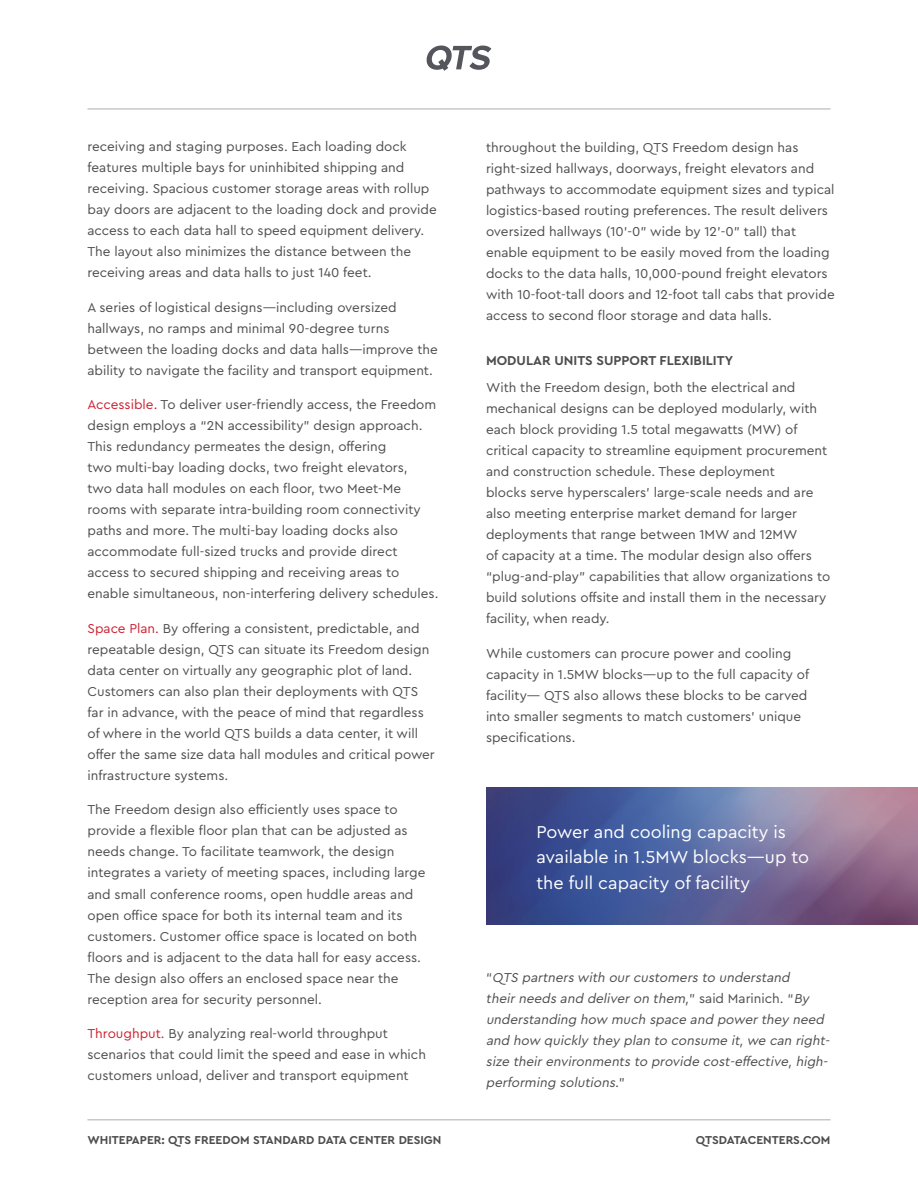
<style>
.page{position:relative;width:918px;height:1188px;background:#fff}
.page>*{position:absolute;margin:0;border:0;box-sizing:border-box;transform-origin:0 0}
.t1{font:18px/25.5px "Cera Pro";color:#fff}
.t2{font:13.5px/21px "Cera Pro";color:#4d4d4f}
.t3{font:italic 13.5px/21px "Cera Pro";color:#4d4d4f}
.t4{font:700 13.5px "Cera Pro";color:#4d4d4f}
.t5{font:700 12px "Cera Pro";color:#4d4d4f}
.s1{color:#cc2031}
.s2{font-style:normal}
</style>
<div class="page">
<hr style="left:87px;top:108px;width:744px;height:2px;background:#c7c8ca">
<hr style="left:87px;top:1119px;width:744px;height:1px;background:#c7c8ca">
<svg style="left:426px;top:46px;width:65px;height:25px"></svg>
<img style="left:486px;top:788px;width:432px;height:137px">
<p class="t2" style="left:87px;top:136px;width:351px">receiving and staging purposes. Each loading dock features multiple bays for uninhibited shipping and receiving. Spacious customer storage areas with rollup bay doors are adjacent to the loading dock and provide access to each data hall to speed equipment delivery.<br>The layout also minimizes the distance between the receiving areas and data halls to just 140 feet.</p>
<p class="t2" style="left:87px;top:296px;width:352px">A series of logistical designs—including oversized hallways, no ramps and minimal 90-degree turns between the loading docks and data halls—improve the ability to navigate the facility and transport equipment.</p>
<p class="t2" style="left:87px;top:394px;width:352px"><span class="s1">Accessible.</span> To deliver user-friendly access, the Freedom design employs a “2N accessibility” design approach.<br>This redundancy permeates the design, offering<br>two multi-bay loading docks, two freight elevators,<br>two data hall modules on each floor, two Meet-Me rooms with separate intra-building room connectivity paths and more. The multi-bay loading docks also accommodate full-sized trucks and provide direct access to secured shipping and receiving areas to enable simultaneous, non-interfering delivery schedules.</p>
<p class="t2" style="left:87px;top:617px;width:349px"><span class="s1">Space Plan.</span> By offering a consistent, predictable, and repeatable design, QTS can situate its Freedom design data center on virtually any geographic plot of land.<br>Customers can also plan their deployments with QTS far in advance, with the peace of mind that regardless of where in the world QTS builds a data center, it will offer the same size data hall modules and critical power infrastructure systems.</p>
<p class="t2" style="left:87px;top:799px;width:340px">The Freedom design also efficiently uses space to provide a flexible floor plan that can be adjusted as needs change. To facilitate teamwork, the design integrates a variety of meeting spaces, including large and small conference rooms, open huddle areas and open office space for both its internal team and its customers. Customer office space is located on both floors and is adjacent to the data hall for easy access.<br>The design also offers an enclosed space near the reception area for security personnel.</p>
<p class="t2" style="left:87px;top:1022px;width:340px"><span class="s1">Throughput.</span> By analyzing real-world throughput scenarios that could limit the speed and ease in which customers unload, deliver and transport equipment</p>
<p class="t2" style="left:486px;top:136px;width:350px">throughout the building, QTS Freedom design has right-sized hallways, doorways, freight elevators and pathways to accommodate equipment sizes and typical logistics-based routing preferences. The result delivers oversized hallways (10’-0” wide by 12’-0” tall) that enable equipment to be easily moved from the loading docks to the data halls, 10,000-pound freight elevators with 10-foot-tall doors and 12-foot tall cabs that provide access to second floor storage and data halls.</p>
<p class="t4" style="left:486px;top:351px;width:249px">MODULAR UNITS SUPPORT FLEXIBILITY</p>
<p class="t2" style="left:486px;top:377px;width:346px">With the Freedom design, both the electrical and mechanical designs can be deployed modularly, with each block providing 1.5 total megawatts (MW) of critical capacity to streamline equipment procurement and construction schedule. These deployment<br>blocks serve hyperscalers’ large-scale needs and are also meeting enterprise market demand for larger deployments that range between 1MW and 12MW<br>of capacity at a time. The modular design also offers “plug-and-play” capabilities that allow organizations to build solutions offsite and install them in the necessary facility, when ready.</p>
<p class="t2" style="left:486px;top:642px;width:325px">While customers can procure power and cooling capacity in 1.5MW blocks—up to the full capacity of facility— QTS also allows these blocks to be carved into smaller segments to match customers’ unique specifications.</p>
<h1 class="t1" style="left:536px;top:818px;width:274px">Power and cooling capacity is available in 1.5MW blocks—up to the full capacity of facility</h1>
<p class="t3" style="left:486px;top:966px;width:348px"><span class="s2">“</span> QTS partners with our customers to understand<br>their needs and deliver on them,<span class="s2">” s a i d M a r i n i c h . “</span> By understanding how much space and power they need and how quickly they plan to consume it,we can right&shy;size their environments to provide cost-effective, high&shy;performing solutions.<span class="s2">”</span></p>
<p class="t5" style="left:87px;top:1132px;width:356px">WHITEPAPER: QTS FREEDOM STANDARD DATA CENTER DESIGN</p>
<p class="t5" style="left:696px;top:1132px;width:136px">QTSDATACENTERS.COM</p>
</div>
